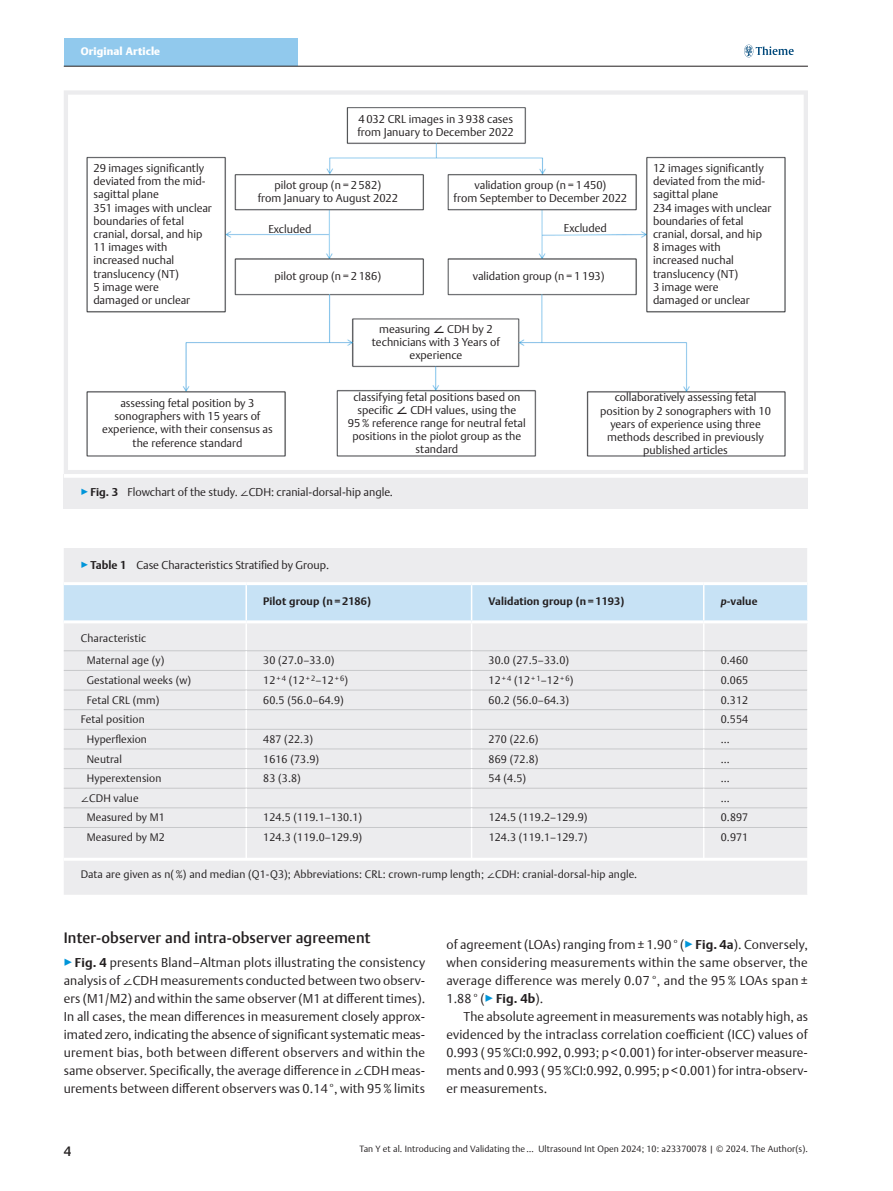
<style>
.page{position:relative;width:893px;height:1191px;background:#fff}
.page>*{position:absolute;margin:0;border:0;box-sizing:border-box;transform-origin:0 0}
.t1{font:500 15px "Thieme Argo 2011";letter-spacing:.01em;color:#231f20}
.t2{font:500 13.5px "Thieme Argo 2011";color:#231f20}
.t3{font:300 12.75px/18px "Thieme Argo 2011";letter-spacing:.01em;color:#231f20;text-align:justify}
.t4{font:300 11.25px/13.2px "Thieme Argo 2011";color:#231f20;text-align:center}
.t5{font:300 10.8px/22.2px "Thieme Argo 2011";letter-spacing:.01em;color:#231f20}
.t6{font:700 10.8px "Thieme Argo 2011";letter-spacing:.01em;color:#231f20}
.t7{font:900 10.8px "Thieme Argo 2011";letter-spacing:.01em;color:#fff}
.t8{font:300 9px "Thieme Argo 2011";letter-spacing:.01em;color:#231f20}
.s1{font-size:15px}
.s2{color:#0095d9}
.s3{font-weight:700}
.s4{font-style:italic}
</style>
<div class="page">
<div style="left:64px;top:38px;width:234px;height:28px;background:#91c9ed"></div>
<svg style="left:744px;top:45px;width:50px;height:12px"></svg>
<hr style="left:64px;top:66px;width:744px;height:1px;background:#231f20">
<svg style="left:64px;top:90px;width:744px;height:384px"></svg>
<div style="left:64px;top:474px;width:744px;height:34px;background:#ececee"></div>
<hr style="left:64px;top:474px;width:744px;height:4px;background:#fff">
<div style="left:64px;top:548px;width:743px;height:346px;background:#ececee"></div>
<hr style="left:64px;top:582px;width:182px;height:3px;background:#fff">
<hr style="left:246px;top:582px;width:226px;height:3px;background:#fff">
<hr style="left:472px;top:582px;width:232px;height:3px;background:#fff">
<hr style="left:704px;top:582px;width:103px;height:3px;background:#fff">
<svg style="left:64px;top:584px;width:744px;height:243px;background:#e5e9ed"></svg>
<hr style="left:64px;top:827px;width:182px;height:1px;background:#c7c8ca">
<hr style="left:246px;top:827px;width:226px;height:1px;background:#c7c8ca">
<hr style="left:245px;top:828px;width:2px;height:30px;background:#fff">
<hr style="left:472px;top:827px;width:232px;height:1px;background:#c7c8ca">
<hr style="left:471px;top:828px;width:1px;height:30px;background:#fff">
<hr style="left:704px;top:827px;width:103px;height:1px;background:#c7c8ca">
<hr style="left:703px;top:828px;width:1px;height:30px;background:#fff">
<hr style="left:64px;top:857px;width:744px;height:3px;background:#fff">
<p class="t7" style="left:81px;top:44px;width:81px">Original Article</p>
<p class="t4" style="left:357px;top:112px;width:158px;text-align:left">4 032 CRL images in 3938 cases from January to December 2022</p>
<p class="t4" style="left:93px;top:161px;width:120px;text-align:left">29 images significantly deviated from the mid&shy;sagittal plane<br>351 images with unclear boundaries of fetal cranial, dorsal, and hip<br>11 images with increased nuchal translucency (NT)<br>5 image were<br>damaged or unclear</p>
<p class="t4" style="left:653px;top:161px;width:120px;text-align:left">12 images significantly deviated from the mid&shy;sagittal plane<br>234 images with unclear boundaries of fetal cranial, dorsal, and hip<br>8 images with<br>increased nuchal translucency (NT)<br>3 image were<br>damaged or unclear</p>
<p class="t4" style="left:258px;top:178px;width:142px">pilot group (n =2 582)<br>from January to August 2022</p>
<p class="t4" style="left:454px;top:178px;width:175px">validation group (n =1 450)<br>from September to December 2022</p>
<p class="t4" style="left:564px;top:221px;width:45px">Excluded</p>
<p class="t4" style="left:268px;top:222px;width:45px">Excluded</p>
<p class="t4" style="left:275px;top:269px;width:108px">pilot group (n =2 186)</p>
<p class="t4" style="left:473px;top:269px;width:133px">validation group (n =1 193)</p>
<p class="t4" style="left:102px;top:396px;width:172px">assessing fetal position by 3 sonographers with 15 years of experience, with their consensus as the reference standard</p>
<p class="t4" style="left:372px;top:322px;width:130px">measuring <span class="s1">∠</span> CDH by 2 technicians with 3 Years of experience</p>
<p class="t4" style="left:348px;top:390px;width:179px">classifying fetal positions based on specific <span class="s1">∠</span> CDH values, using the<br>95% reference range for neutral fetal positions in the piolot group as the standard</p>
<p class="t4" style="left:81px;top:485px;width:314px"><span class="s2">▶</span><span class="s3">Fig. 3</span> Flowchart of the study. ∠CDH: cranial-dorsal-hip angle.</p>
<p class="t4" style="left:600px;top:390px;width:172px">collaboratively assessing fetal position by 2 sonographers with 10 years of experience using three methods described in previously published articles</p>
<p class="t4" style="left:81px;top:558px;width:250px"><span class="s2">▶</span><span class="s3">Table 1</span> Case Characteristics Stratified by Group.</p>
<p class="t6" style="left:263px;top:594px;width:109px">Pilot group (n= 2186)</p>
<p class="t6" style="left:489px;top:594px;width:137px">Validation group (n= 1193)</p>
<p class="t6" style="left:721px;top:594px;width:38px"><span class="s4">p</span>-value</p>
<p class="t5" style="left:87px;top:627px;width:79px;text-indent:-6px">Characteristic<br>Maternal age (y)</p>
<p class="t5" style="left:263px;top:649px;width:73px">30 (27.0–33.0)</p>
<p class="t5" style="left:489px;top:649px;width:82px">30.0 (27.5–33.0)</p>
<p class="t5" style="left:721px;top:649px;width:29px">0.460</p>
<p class="t5" style="left:87px;top:669px;width:106px">Gestational weeks (w)</p>
<p class="t5" style="left:263px;top:669px;width:86px">12<sup>+</sup> <sup>4</sup> (12<sup>+</sup> <sup>2</sup>–12<sup>+</sup> <sup>6</sup>)</p>
<p class="t5" style="left:489px;top:669px;width:86px">12<sup>+</sup> <sup>4</sup> (12<sup>+</sup> <sup>1</sup>–12<sup>+</sup> <sup>6</sup>)</p>
<p class="t5" style="left:721px;top:669px;width:29px">0.065</p>
<p class="t5" style="left:87px;top:688px;width:74px">Fetal CRL (mm)</p>
<p class="t5" style="left:263px;top:688px;width:82px">60.5 (56.0–64.9)</p>
<p class="t5" style="left:489px;top:688px;width:82px">60.2 (56.0–64.3)</p>
<p class="t5" style="left:721px;top:688px;width:29px">0.312</p>
<p class="t5" style="left:81px;top:708px;width:65px">Fetal position</p>
<p class="t5" style="left:721px;top:708px;width:29px">0.554</p>
<p class="t5" style="left:87px;top:728px;width:62px">Hyperflexion</p>
<p class="t5" style="left:263px;top:728px;width:51px">487 (22.3)</p>
<p class="t5" style="left:489px;top:728px;width:51px">270 (22.6)</p>
<p class="t5" style="left:721px;top:728px;width:11px">...</p>
<p class="t5" style="left:87px;top:747px;width:37px">Neutral</p>
<p class="t5" style="left:263px;top:747px;width:57px">1616 (73.9)</p>
<p class="t5" style="left:489px;top:747px;width:51px">869 (72.8)</p>
<p class="t5" style="left:721px;top:747px;width:11px">...</p>
<p class="t5" style="left:87px;top:767px;width:76px">Hyperextension</p>
<p class="t5" style="left:263px;top:767px;width:39px">83 (3.8)</p>
<p class="t5" style="left:489px;top:767px;width:39px">54 (4.5)</p>
<p class="t5" style="left:721px;top:767px;width:11px">...</p>
<p class="t5" style="left:81px;top:786px;width:59px">∠CDH value</p>
<p class="t5" style="left:721px;top:786px;width:11px">...</p>
<p class="t5" style="left:87px;top:806px;width:80px">Measured by M1</p>
<p class="t5" style="left:263px;top:806px;width:100px">124.5 (119.1–130.1)</p>
<p class="t5" style="left:489px;top:806px;width:100px">124.5 (119.2–129.9)</p>
<p class="t5" style="left:721px;top:806px;width:29px">0.897</p>
<p class="t5" style="left:87px;top:826px;width:80px">Measured by M2</p>
<p class="t5" style="left:263px;top:826px;width:100px">124.3 (119.0–129.9)</p>
<p class="t5" style="left:489px;top:826px;width:100px">124.3 (119.1–129.7)</p>
<p class="t5" style="left:721px;top:826px;width:29px">0.971</p>
<p class="t5" style="left:81px;top:862px;width:558px">Data are given as n(%) and median (Q1-Q3); Abbreviations: CRL: crown-rump length; ∠CDH: cranial-dorsal-hip angle.</p>
<h1 class="t1" style="left:64px;top:928px;width:308px">Inter-observer and intra-observer agreement</h1>
<p class="t3" style="left:64px;top:953px;width:363px"><span class="s2">▶</span><span class="s3">Fig. 4</span> presents Bland–Altman plots illustrating the consistency analysis of ∠CDH measurements conducted between two observ&shy;ers (M1/M2) and within the same observer (M1 at different times).<br>In all cases, the mean differences in measurement closely approx&shy;imated zero, indicating the absence of significant systematic meas&shy;urement bias, both between different observers and within the same observer. Specifically, the average difference in ∠CDH meas&shy;urements between different observers was 0.14 °, with 95% limits</p>
<p class="t3" style="left:446px;top:935px;width:363px">of agreement (LOAs) ranging from± 1.90 ° (<span class="s2">▶</span><span class="s3">Fig. 4a</span>). Conversely, when considering measurements within the same observer, the average difference was merely 0.07 °, and the 95 % LOAs span ± 1.88 ° (<span class="s2">▶</span><span class="s3">Fig. 4b</span>).</p>
<p class="t3" style="left:446px;top:1007px;width:363px;text-indent:17px">The absolute agreement in measurements was notably high, as evidenced by the intraclass correlation coefficient (ICC) values of 0.993 ( 95%CI:0.992, 0.993; p&lt;0.001) for inter-observer measure&shy;ments and 0.993 ( 95%CI:0.992, 0.995; p&lt;0.001) for intra-observ&shy;er measurements.</p>
<p class="t2" style="left:64px;top:1142px;width:9px">4</p>
<p class="t8" style="left:359px;top:1143px;width:450px">Tan Y et al. Introducing and Validating the … Ultrasound Int Open 2024; 10: a23370078 | © 2024. The Author(s).</p>
</div>
